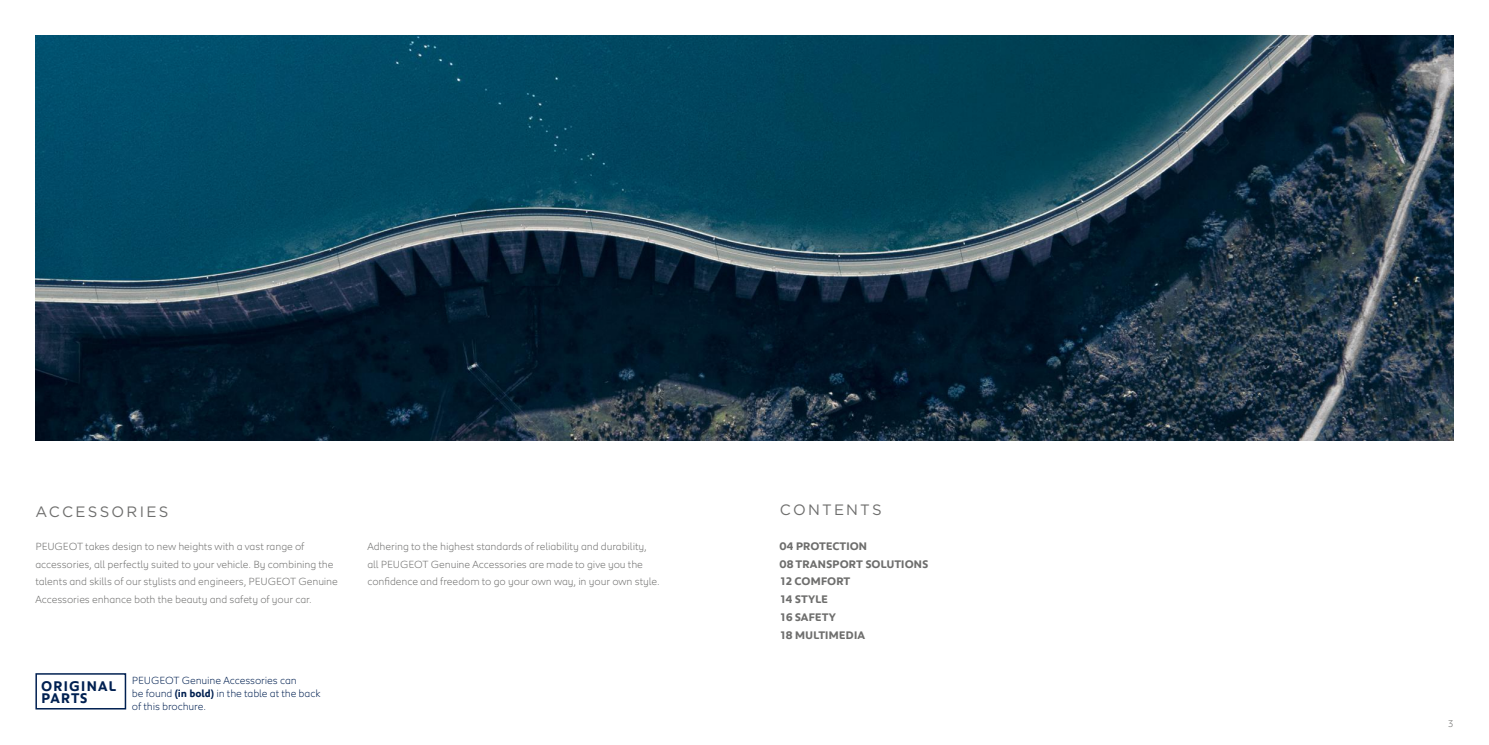
<style>
.page{position:relative;width:1489px;height:745px;background:#fff}
.page>*{position:absolute;margin:0;border:0;box-sizing:border-box;transform-origin:0 0}
.t1{font:15px "Gotham";letter-spacing:.145em;color:#6e6e6d}
.t2{font:700 14.38px/12.8px "Peugeot";letter-spacing:.06em;color:#002051;scale:.96 1}
.t3{font:700 11.25px/17.8px "Peugeot";letter-spacing:-.02em;color:#6e6e6d}
.t4{font:300 10.62px/17.8px "Peugeot";letter-spacing:-.01em;color:#6e6e6d}
.t5{font:300 10.62px/12.8px "Peugeot";letter-spacing:-.01em;color:#002051}
.t6{font:300 10px "Peugeot";color:#6e6e6d}
.s1{font-weight:700}
</style>
<div class="page">
<img style="left:35px;top:35px;width:1418px;height:405px">
<svg style="left:35px;top:673px;width:92px;height:36px"></svg>
<h1 class="t1" style="left:35px;top:502px;width:134px">ACCESSORIES</h1>
<p class="t4" style="left:35px;top:536px;width:304px">PEUGEOT takes design to new heights with a vast range of accessories, all perfectly suited to your vehicle. By combining the talents and skills of our stylists and engineers, PEUGEOT Genuine Accessories enhance both the beauty and safety of your car.</p>
<p class="t4" style="left:367px;top:536px;width:294px">Adhering to the highest standards of reliability and durability, all PEUGEOT Genuine Accessories are made to give you the confidence and freedom to go your own way, in your own style.</p>
<h2 class="t2" style="left:41px;top:678px;width:79px">ORIGINAL<br>PARTS</h2>
<p class="t5" style="left:132px;top:673px;width:190px">PEUGEOT Genuine Accessories can<br>be found <span class="s1">(in bold)</span> in the table at the back of this brochure.</p>
<h1 class="t1" style="left:780px;top:500px;width:103px">CONTENTS</h1>
<p class="t3" style="left:780px;top:536px;width:150px">04 PROTECTION<br>08 TRANSPORT SOLUTIONS<br>12 COMFORT<br>14 STYLE<br>16 SAFETY<br>18 MULTIMEDIA</p>
<p class="t6" style="left:1447px;top:716px;width:7px">3</p>
</div>
